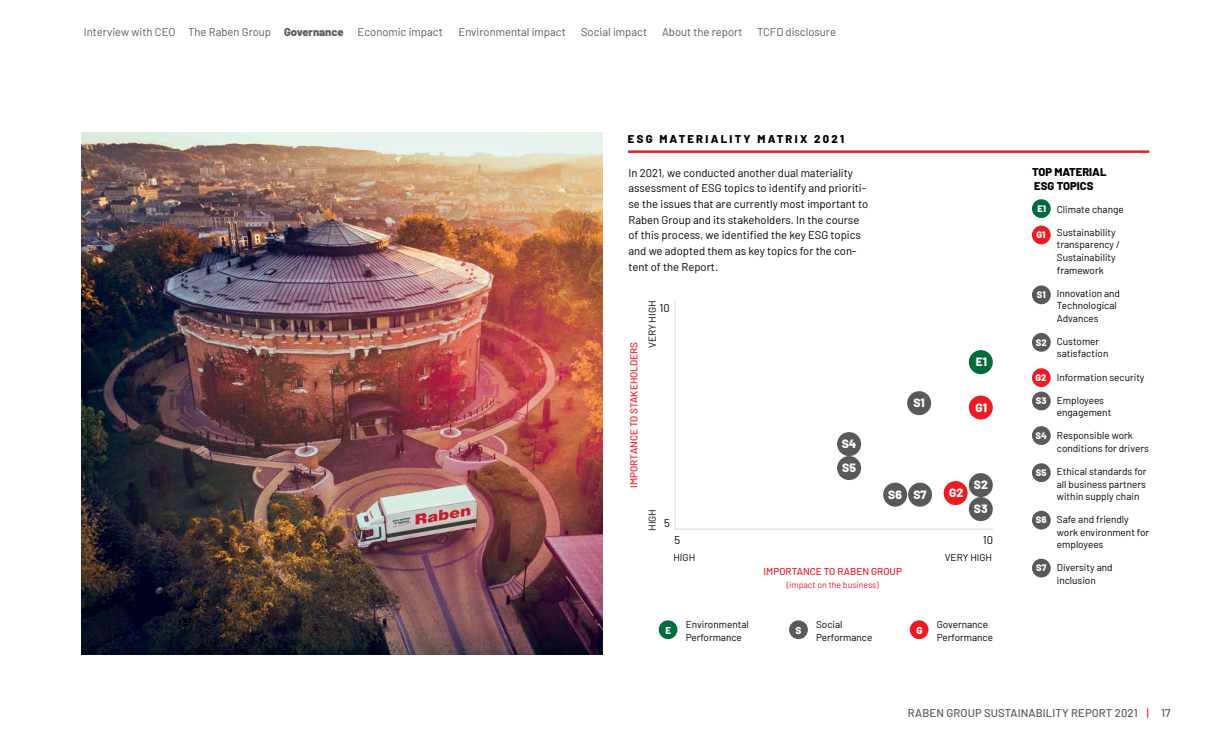
<style>
.page{position:relative;width:1230px;height:745px;background:#fff}
.page>*{position:absolute;margin:0;border:0;box-sizing:border-box;transform-origin:0 0}
.t1{font:800 12px "Barlow";color:#fff}
.t2{font:11.25px/15.6px "Barlow";color:#000}
.t3{font:11.25px "Barlow";color:#58595b}
.t4{font:500 11.25px "Barlow";letter-spacing:.01em;color:#58595b}
.t5{font:800 11.25px "Barlow";letter-spacing:.2em;color:#000}
.t6{font:800 11.25px/13.8px "Barlow";color:#000}
.t7{font:10px/12.5px "Barlow";color:#000}
.t8{font:500 10px "Barlow";color:#ed1c24}
.t9{font:800 10px "Barlow";color:#fff}
.t10{font:800 9.38px "Barlow";color:#fff}
.t11{font:8.75px "Barlow";color:#ed1c24}
.s1{font-weight:800}
.s2{color:#ed1c24}
</style>
<div class="page">
<hr style="left:674px;top:300px;width:1px;height:229px;background:#dadbd9">
<hr style="left:674px;top:528px;width:319px;height:1px;background:#dadbd9">
<hr style="left:628px;top:150px;width:521px;height:3px;background:#ed1c24">
<div style="left:658px;top:620px;width:19px;height:18px;background:#006b3d;border-radius:50%"></div>
<div style="left:789px;top:620px;width:19px;height:18px;background:#58595b;border-radius:50%"></div>
<div style="left:909px;top:620px;width:19px;height:18px;background:#ed1c24;border-radius:50%"></div>
<div style="left:1032px;top:199px;width:18px;height:19px;background:#006b3d;border-radius:50%"></div>
<div style="left:1032px;top:285px;width:18px;height:19px;background:#58595b;border-radius:50%"></div>
<div style="left:1032px;top:333px;width:18px;height:18px;background:#58595b;border-radius:50%"></div>
<div style="left:1032px;top:391px;width:18px;height:19px;background:#58595b;border-radius:50%"></div>
<div style="left:1032px;top:426px;width:18px;height:18px;background:#58595b;border-radius:50%"></div>
<div style="left:1032px;top:463px;width:18px;height:19px;background:#58595b;border-radius:50%"></div>
<div style="left:1032px;top:510px;width:18px;height:19px;background:#58595b;border-radius:50%"></div>
<div style="left:1032px;top:558px;width:18px;height:19px;background:#58595b;border-radius:50%"></div>
<div style="left:1032px;top:225px;width:18px;height:19px;background:#ed1c24;border-radius:50%"></div>
<div style="left:1032px;top:368px;width:18px;height:19px;background:#ed1c24;border-radius:50%"></div>
<div style="left:968px;top:350px;width:24px;height:24px;background:#006b3d;border-radius:50%"></div>
<div style="left:907px;top:391px;width:24px;height:24px;background:#58595b;border-radius:50%"></div>
<div style="left:968px;top:473px;width:24px;height:24px;background:#58595b;border-radius:50%"></div>
<div style="left:837px;top:456px;width:24px;height:24px;background:#58595b;border-radius:50%"></div>
<div style="left:883px;top:482px;width:24px;height:24px;background:#58595b;border-radius:50%"></div>
<div style="left:908px;top:482px;width:24px;height:24px;background:#58595b;border-radius:50%"></div>
<div style="left:968px;top:497px;width:24px;height:23px;background:#58595b;border-radius:50%"></div>
<div style="left:837px;top:432px;width:24px;height:24px;background:#58595b;border-radius:50%"></div>
<div style="left:968px;top:395px;width:24px;height:24px;background:#ed1c24;border-radius:50%"></div>
<div style="left:943px;top:480px;width:24px;height:24px;background:#ed1c24;border-radius:50%"></div>
<img style="left:81px;top:132px;width:522px;height:522px">
<p class="t3" style="left:84px;top:24px;width:189px">Interview with CEO The Raben Group</p>
<p class="t3" style="left:581px;top:24px;width:68px">Social impact</p>
<p class="t3" style="left:284px;top:24px;width:160px"><span class="s1">Governance</span> Economic impact</p>
<p class="t3" style="left:458px;top:24px;width:109px">Environmental impact</p>
<p class="t3" style="left:662px;top:24px;width:82px">About the report</p>
<p class="t3" style="left:757px;top:24px;width:80px">TCFD disclosure</p>
<p class="t5" style="left:628px;top:131px;width:217px">ESG MATERIALITY MATRIX 2021</p>
<p class="t2" style="left:628px;top:164px;width:241px">In 2021, we conducted another dual materiality assessment of ESG topics to identify and prioriti&shy;se the issues that are currently most important to Raben Group and its stakeholders. In the course of this process, we identified the key ESG topics and we adopted them as key topics for the con&shy;tent of the Report.</p>
<p class="t8" style="left:627px;top:487px;width:147px;rotate:-90deg">IMPORTANCE TO STAKEHOLDERS</p>
<p class="t7" style="left:645px;top:348px;width:49px;rotate:-90deg">VERY HIGH</p>
<p class="t2" style="left:659px;top:299px;width:12px">10</p>
<p class="t7" style="left:645px;top:530px;width:23px;rotate:-90deg">HIGH</p>
<p class="t2" style="left:664px;top:514px;width:7px">5</p>
<p class="t1" style="left:841px;top:436px;width:16px">S4</p>
<p class="t1" style="left:842px;top:460px;width:15px">S5</p>
<p class="t1" style="left:913px;top:395px;width:13px">S1</p>
<p class="t1" style="left:888px;top:486px;width:40px">S6 S7</p>
<p class="t1" style="left:975px;top:354px;width:13px">E1</p>
<p class="t1" style="left:975px;top:399px;width:13px">G1</p>
<p class="t1" style="left:949px;top:485px;width:16px">G2</p>
<p class="t1" style="left:973px;top:477px;width:15px">S2</p>
<p class="t1" style="left:974px;top:501px;width:15px">S3</p>
<p class="t2" style="left:674px;top:532px;width:7px">5</p>
<p class="t2" style="left:982px;top:532px;width:12px">10</p>
<p class="t7" style="left:673px;top:550px;width:23px">HIGH</p>
<p class="t8" style="left:763px;top:565px;width:140px">IMPORTANCE TO RABEN GROUP</p>
<p class="t11" style="left:787px;top:579px;width:93px">(impact on the business)</p>
<p class="t7" style="left:945px;top:550px;width:49px">VERY HIGH</p>
<p class="t7" style="left:685px;top:617px;width:65px">Environmental<br>Performance</p>
<p class="t7" style="left:816px;top:617px;width:58px">Social<br>Performance</p>
<p class="t7" style="left:936px;top:617px;width:58px">Governance<br>Performance</p>
<p class="t9" style="left:665px;top:623px;width:7px">E</p>
<p class="t9" style="left:795px;top:623px;width:7px">S</p>
<p class="t9" style="left:916px;top:623px;width:8px">G</p>
<p class="t6" style="left:1032px;top:164px;width:76px">TOP MATERIAL<br>ESG TOPICS</p>
<p class="t7" style="left:1056px;top:202px;width:68px">Climate change</p>
<p class="t7" style="left:1056px;top:225px;width:65px">Sustainability transparency /<br>Sustainability framework</p>
<p class="t7" style="left:1056px;top:286px;width:65px">Innovation and<br>Technological<br>Advances</p>
<p class="t7" style="left:1056px;top:334px;width:53px">Customer satisfaction</p>
<p class="t7" style="left:1056px;top:370px;width:89px">Information security</p>
<p class="t7" style="left:1056px;top:393px;width:56px">Employees engagement</p>
<p class="t7" style="left:1056px;top:429px;width:93px">Responsible work conditions for drivers</p>
<p class="t7" style="left:1056px;top:464px;width:91px;text-align:justify">Ethical standards for all business partners within supply chain</p>
<p class="t7" style="left:1056px;top:512px;width:94px">Safe and friendly work environment for employees</p>
<p class="t7" style="left:1056px;top:560px;width:57px">Diversity and inclusion</p>
<p class="t10" style="left:1037px;top:202px;width:10px">E1</p>
<p class="t10" style="left:1036px;top:229px;width:11px">G1</p>
<p class="t10" style="left:1036px;top:288px;width:10px">S1</p>
<p class="t10" style="left:1035px;top:336px;width:12px">S2</p>
<p class="t10" style="left:1035px;top:371px;width:13px">G2</p>
<p class="t10" style="left:1036px;top:394px;width:12px">S3</p>
<p class="t10" style="left:1035px;top:429px;width:13px">S4</p>
<p class="t10" style="left:1036px;top:466px;width:12px">S5</p>
<p class="t10" style="left:1036px;top:513px;width:12px">S6</p>
<p class="t10" style="left:1036px;top:561px;width:12px">S7</p>
<p class="t4" style="left:908px;top:705px;width:264px">RABEN GROUP SUSTAINABILITY REPORT 2021 <span class="s2">|</span> 17</p>
</div>
